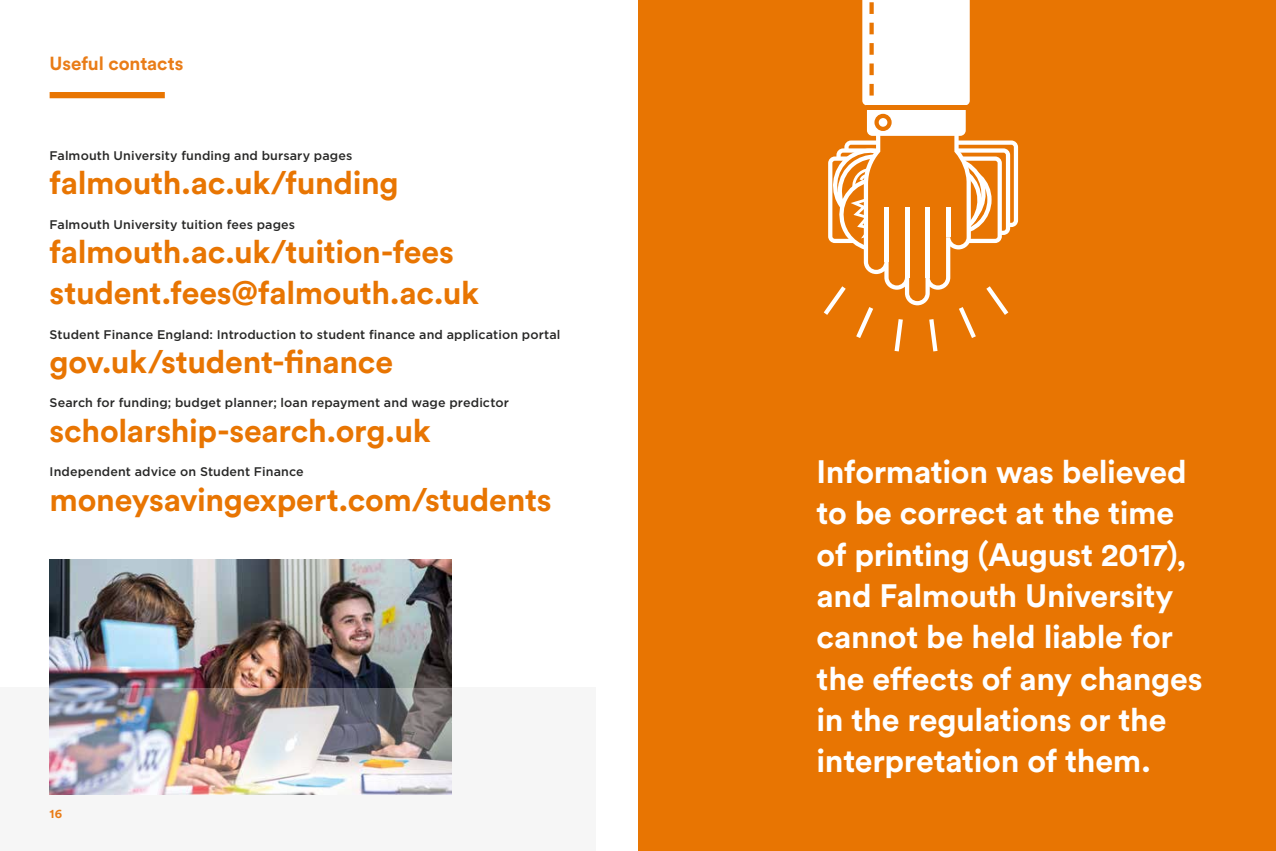
<style>
.page{position:relative;width:1276px;height:851px;background:#fff}
.page>*{position:absolute;margin:0;border:0;box-sizing:border-box;transform-origin:0 0}
.t1{font:700 32px/41.2px "Circular Std";letter-spacing:-.01em;color:#fff}
.t2{font:700 32px/41.2px "Circular Std";letter-spacing:-.01em;color:#e87502}
.t3{font:700 18.75px "Circular Std";letter-spacing:-.005em;color:#e97c17}
.t4{font:500 12.5px "Gotham";letter-spacing:.01em;color:#282827}
.t5{font:700 12.5px "Circular Std";color:#e97c17}
</style>
<div class="page">
<div style="left:0;top:687px;width:595px;height:163px;background:#f6f6f6"></div>
<img style="left:50px;top:559px;width:402px;height:128px">
<img style="left:50px;top:687px;width:402px;height:107px">
<div style="left:50px;top:92px;width:115px;height:6px;background:#e87502"></div>
<div style="left:638px;top:0;width:638px;height:850px;background:#e87502"></div>
<svg style="left:823px;top:0;width:195px;height:351px"></svg>
<div style="left:866px;top:105px;width:102px;height:5px;background:#e87502"></div>
<h2 class="t3" style="left:50px;top:52px;width:135px">Useful contacts</h2>
<p class="t4" style="left:50px;top:148px;width:304px">Falmouth University funding and bursary pages</p>
<h1 class="t2" style="left:50px;top:161px;width:350px">falmouth.ac.uk/funding</h1>
<p class="t4" style="left:50px;top:217px;width:247px">Falmouth University tuition fees pages</p>
<h1 class="t2" style="left:50px;top:230px;width:431px">falmouth.ac.uk/tuition-fees student.fees@falmouth.ac.uk</h1>
<p class="t4" style="left:50px;top:327px;width:512px">Student Finance England: Introduction to student finance and application portal</p>
<h1 class="t2" style="left:50px;top:340px;width:345px">gov.uk/student-finance</h1>
<p class="t4" style="left:50px;top:396px;width:461px">Search for funding; budget planner; loan repayment and wage predictor</p>
<h1 class="t2" style="left:50px;top:409px;width:382px">scholarship-search.org.uk</h1>
<p class="t4" style="left:50px;top:464px;width:256px">Independent advice on Student Finance</p>
<h1 class="t2" style="left:50px;top:478px;width:503px">moneysavingexpert.com/students</h1>
<p class="t5" style="left:50px;top:805px;width:14px">16</p>
<h1 class="t1" style="left:816px;top:450px;width:387px">Information was believed to be correct at the time of printing (August 2017), and Falmouth University cannot be held liable for the effects of any changes in the regulations or the interpretation of them.</h1>
</div>
